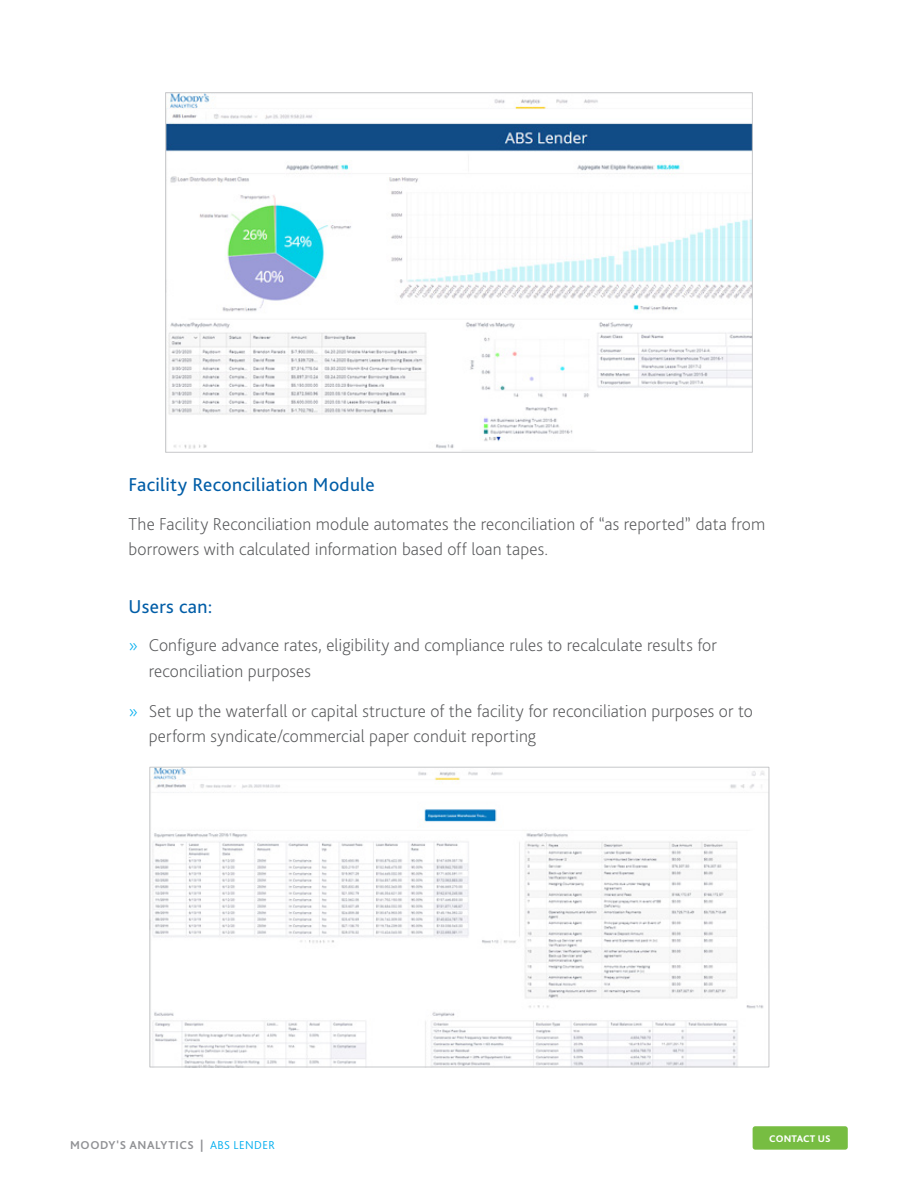
<style>
.page{position:relative;width:918px;height:1188px;background:#fff}
.page>*{position:absolute;margin:0;border:0;box-sizing:border-box;transform-origin:0 0}
.t1{font:19.5px "Bliss Pro";letter-spacing:.015em;color:#015da7}
.t2{font:200 18px/25.5px "Bliss Pro";letter-spacing:.005em;color:#57585a}
.t3{font:700 12px "Bliss Pro";letter-spacing:.05em;color:#919295}
.t4{font:800 10.05px "Bliss Pro";letter-spacing:.02em;color:#fff}
.s1{color:#00aeef}
.s2{font-weight:300;color:#00aeef}
</style>
<div class="page">
<div style="left:753px;top:1126px;width:95px;height:24px;background:#77bd42;border-radius:3px"></div>
<img style="left:152px;top:769px;width:613px;height:296px">
<img style="left:167px;top:94px;width:584px;height:355px">
<p class="t1" style="left:129px;top:473px;width:247px">Facility Reconciliation Module</p>
<p class="t2" style="left:129px;top:511px;width:638px">The Facility Reconciliation module automates the reconciliation of “as reported” data from borrowers with calculated information based off loan tapes.</p>
<p class="t1" style="left:129px;top:594px;width:85px">Users can:</p>
<p class="t2" style="left:149px;top:632px;width:569px;text-indent:-20px"><span class="s1">»</span> Configure advance rates, eligibility and compliance rules to recalculate results for reconciliation purposes</p>
<p class="t2" style="left:149px;top:698px;width:606px;text-indent:-20px"><span class="s1">»</span> Set up the waterfall or capital structure of the facility for reconciliation purposes or to perform syndicate/commercial paper conduit reporting</p>
<p class="t3" style="left:70px;top:1138px;width:206px">MOODY'S ANALYTICS | <span class="s2">ABS LENDER</span></p>
<p class="t4" style="left:769px;top:1132px;width:63px">CONTACT US</p>
</div>
